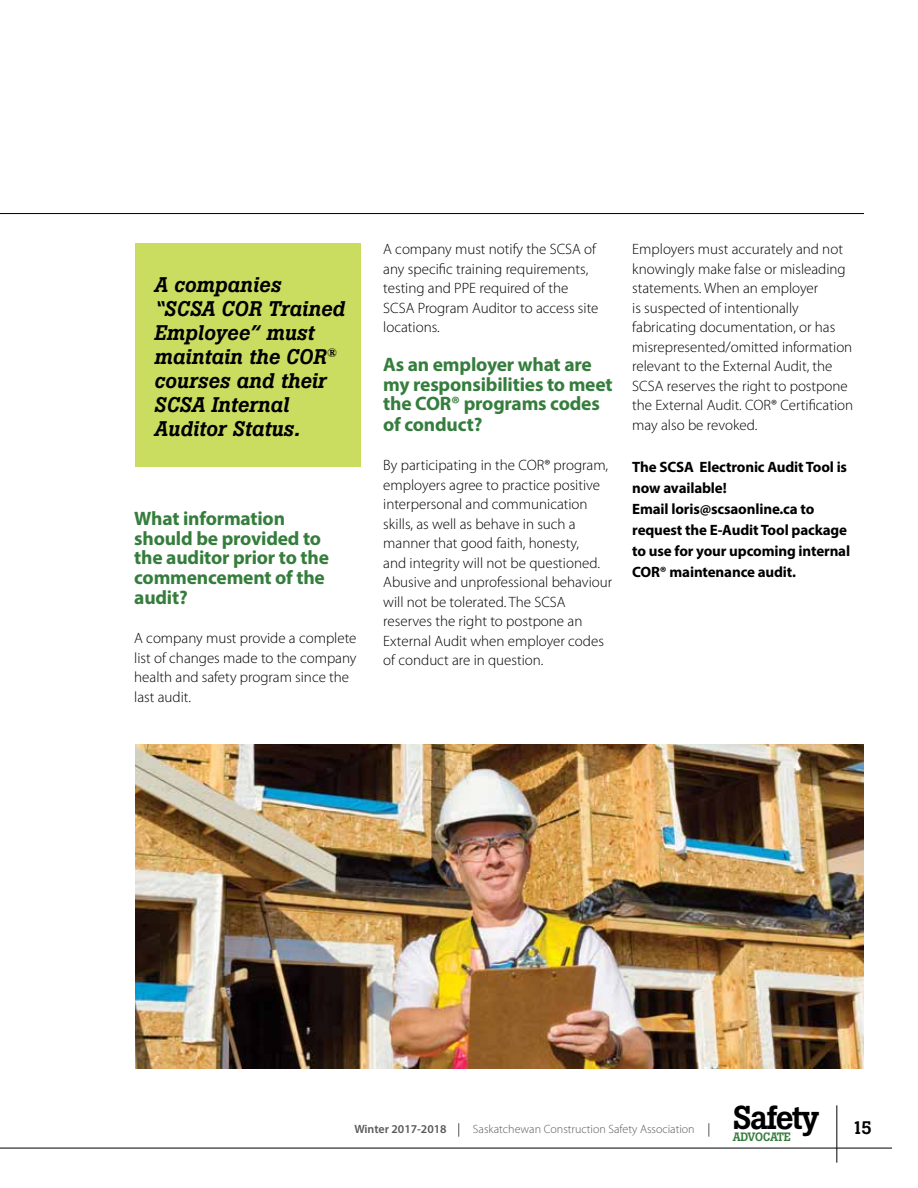
<style>
.page{position:relative;width:918px;height:1188px;background:#fff}
.page>*{position:absolute;margin:0;border:0;box-sizing:border-box;transform-origin:0 0}
.t1{font:500 33px "Boton";letter-spacing:-.05em;color:#000}
.t2{font:italic 500 21px/24px "Boton";color:#000}
.t3{font:700 19.5px/19.8px "Myriad Pro";letter-spacing:-.01em;color:#357d3d}
.t4{font:500 18px "Boton";color:#000}
.t5{font:300 15px/19.5px "Myriad Pro";color:#000}
.t6{font:700 15px/20.9px "Myriad Pro";letter-spacing:-.01em;color:#000}
.t7{font:300 12px "Myriad Pro";color:#58595b}
.t8{font:600 12px "Myriad Pro";color:#58595b}
.t9{font:500 12px "Boton";letter-spacing:-.02em;color:#357d3d}
</style>
<div class="page">
<hr style="left:0;top:1148px;width:892px;height:1px;background:#000">
<svg style="left:458px;top:1123px;width:1px;height:14px"></svg>
<svg style="left:708px;top:1123px;width:1px;height:14px"></svg>
<hr style="left:836px;top:1105px;width:1px;height:58px;background:#000">
<hr style="left:0;top:213px;width:864px;height:1px;background:#000">
<div style="left:135px;top:243px;width:225px;height:224px;background:#cbdd61"></div>
<img style="left:136px;top:744px;width:727px;height:324px">
<h2 class="t2" style="left:154px;top:273px;width:192px">A companies “SCSA COR Trained<br>Employee” must maintain the COR<sup>® </sup>courses and their<br>SCSA Internal<br>Auditor Status.</h2>
<h3 class="t3" style="left:134px;top:508px;width:196px">What information should be provided to the auditor prior to the commencement of the audit?</h3>
<p class="t5" style="left:134px;top:629px;width:224px">A company must provide a complete list of changes made to the company health and safety program since the last audit.</p>
<p class="t5" style="left:383px;top:239px;width:217px">A company must notify the SCSA of any specific training requirements, testing and PPE required of the<br>SCSA Program Auditor to access site locations.</p>
<h3 class="t3" style="left:383px;top:354px;width:231px">As an employer what are my responsibilities to meet the COR® programs codes of conduct?</h3>
<p class="t5" style="left:383px;top:455px;width:231px">By participating in the COR® program, employers agree to practice positive interpersonal and communication skills, as well as behave in such a manner that good faith, honesty,<br>and integrity will not be questioned.<br>Abusive and unprofessional behaviour will not be tolerated. The SCSA reserves the right to postpone an External Audit when employer codes of conduct are in question.</p>
<p class="t5" style="left:632px;top:239px;width:222px">Employers must accurately and not knowingly make false or misleading statements. When an employer<br>is suspected of intentionally fabricating documentation, or has misrepresented/omitted information relevant to the External Audit, the SCSA reserves the right to postpone the External Audit. COR® Certification may also be revoked.</p>
<p class="t6" style="left:632px;top:456px;width:219px">The SCSA Electronic Audit Tool is now available!<br>Email loris@scsaonline.ca to request the E-Audit Tool package to use for your upcoming internal<br>COR® maintenance audit.</p>
<h1 class="t1" style="left:733px;top:1098px;width:88px">Safety</h1>
<p class="t9" style="left:733px;top:1130px;width:60px">ADVOCATE</p>
<p class="t8" style="left:354px;top:1121px;width:94px">Winter 2017-2018</p>
<p class="t7" style="left:473px;top:1121px;width:223px">Saskatchewan Construction Safety Association</p>
<p class="t4" style="left:852px;top:1117px;width:22px">15</p>
</div>
